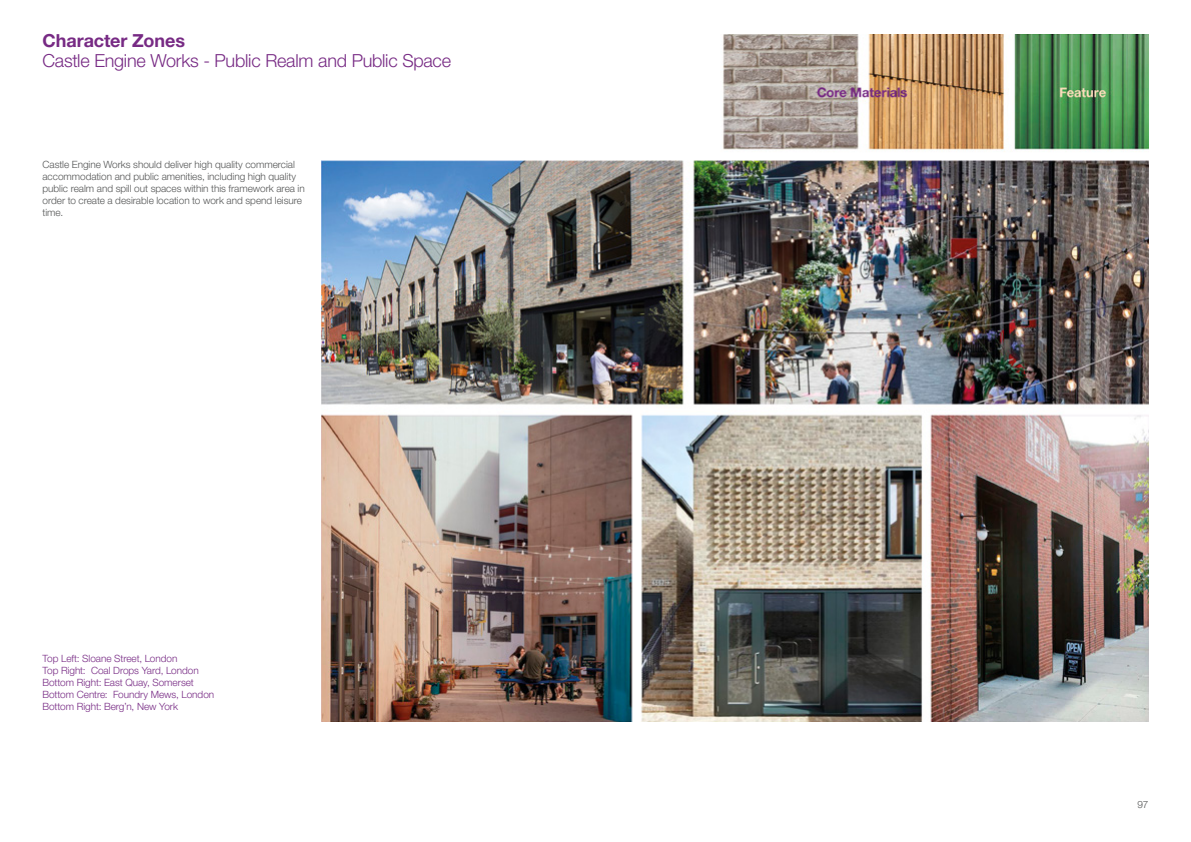
<style>
.page{position:relative;width:1191px;height:842px;background:#fff}
.page>*{position:absolute;margin:0;border:0;box-sizing:border-box;transform-origin:0 0}
.Subheading_-_Doc_Col{font:300 18px "Helvetica Neue LT Std";letter-spacing:-.015em;color:#772a84}
.Heading_-_Doc_Colour{font:700 18px "Helvetica Neue LT Std";letter-spacing:-.005em;color:#772a84}
.Body_Copy_-_Grey_-_1{font:300 10px/12px "Helvetica Neue LT Std";letter-spacing:-.005em;color:#545555}
.Body_Copy_Highlighte{font:300 10px "Helvetica Neue LT Std";letter-spacing:-.005em;color:#772a84}
</style>
<div class="page">
<img style="left:322px;top:34px;width:826px;height:688px">
<div style="left:43px;top:34px;width:622px;height:90px;background:#fff"></div>
<p class="Heading_-_Doc_Colour" style="left:43px;top:29px;width:144px">Character Zones</p>
<p class="Subheading_-_Doc_Col" style="left:43px;top:49px;width:410px">Castle Engine Works - Public Realm and Public Space</p>
<p class="Body_Copy_-_Grey_-_1" style="left:43px;top:158px;width:264px">Castle Engine Works should deliver high quality commercial accommodation and public amenities, including high quality public realm and spill out spaces within this framework area in order to create a desirable location to work and spend leisure time.</p>
<p class="Body_Copy_Highlighte" style="left:43px;top:652px;width:136px">Top Left: Sloane Street, London</p>
<p class="Body_Copy_Highlighte" style="left:43px;top:664px;width:158px">Top Right: Coal Drops Yard, London</p>
<p class="Body_Copy_Highlighte" style="left:43px;top:676px;width:153px">Bottom Right: East Quay, Somerset</p>
<p class="Body_Copy_Highlighte" style="left:43px;top:688px;width:173px">Bottom Centre: Foundry Mews, London</p>
<p class="Body_Copy_Highlighte" style="left:43px;top:700px;width:137px">Bottom Right: Berg’n, New York</p>
<p class="Body_Copy_-_Grey_-_1" style="left:1137px;top:798px;width:12px">97</p>
</div>
